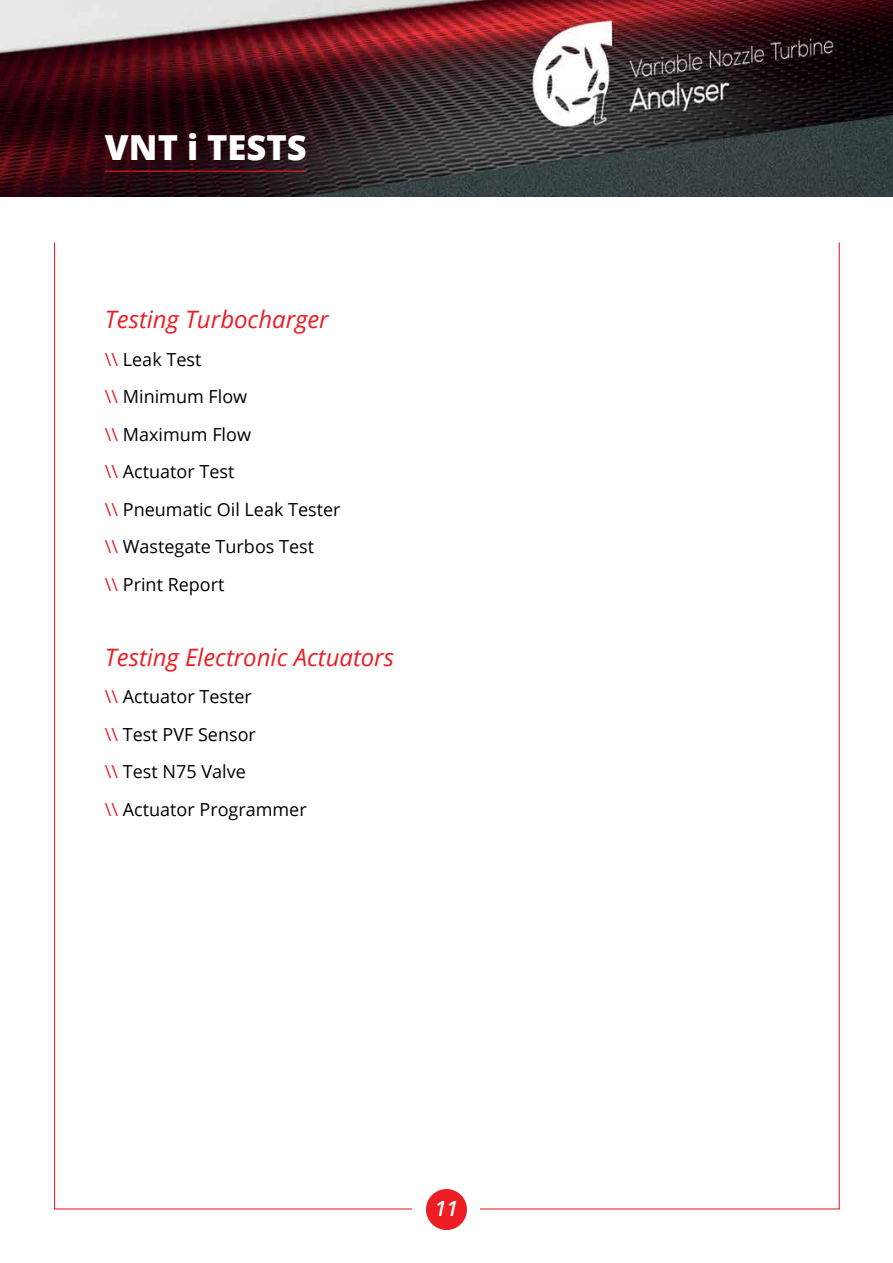
<style>
.page{position:relative;width:893px;height:1263px;background:#fff}
.page>*{position:absolute;margin:0;border:0;box-sizing:border-box;transform-origin:0 0}
.t1{font:800 34.5px "Open Sans";color:#fff}
.t2{font:italic 24px "Open Sans";color:#ed1d24}
.t3{font:italic 600 21px "Open Sans";color:#fff}
.t4{font:18px/37.5px "Open Sans";color:#000}
.s1{color:#ed1d24}
</style>
<div class="page">
<img style="left:0;top:0;width:893px;height:196px">
<div style="left:426px;top:1189px;width:41px;height:41px;background:#ed1d24;border-radius:50%"></div>
<hr style="left:105px;top:171px;width:202px;height:1px;background:#ed1d24">
<h1 class="t1" style="left:105px;top:121px;width:203px">VNT i TESTS</h1>
<h2 class="t2" style="left:105px;top:303px;width:225px">Testing Turbocharger</h2>
<p class="t4" style="left:105px;top:340px;width:237px"><span class="s1">\\</span> Leak Test<br><span class="s1">\\</span> Minimum Flow<br><span class="s1">\\</span> Maximum Flow<br><span class="s1">\\</span> Actuator Test<br><span class="s1">\\</span> Pneumatic Oil Leak Tester <span class="s1">\\</span> Wastegate Turbos Test<br><span class="s1">\\</span> Print Report</p>
<h2 class="t2" style="left:105px;top:640px;width:291px">Testing Electronic Actuators</h2>
<p class="t4" style="left:105px;top:677px;width:203px"><span class="s1">\\</span> Actuator Tester<br><span class="s1">\\</span> Test PVF Sensor<br><span class="s1">\\</span> Test N75 Valve<br><span class="s1">\\</span> Actuator Programmer</p>
<p class="t3" style="left:435px;top:1194px;width:25px">11</p>
</div>
